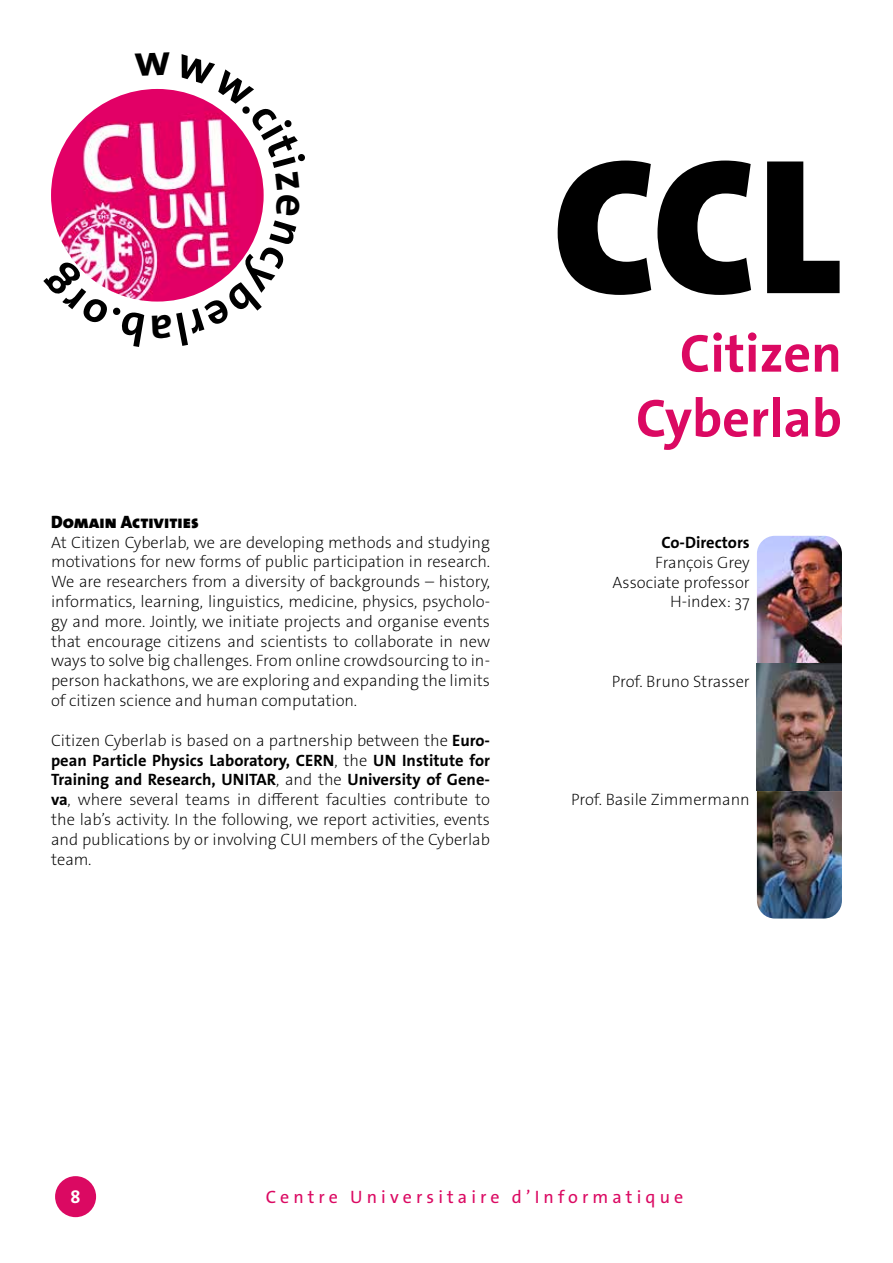
<style>
.page{position:relative;width:893px;height:1263px;background:#fff}
.page>*{position:absolute;margin:0;border:0;box-sizing:border-box;transform-origin:0 0}
.t1{font:900 195px "The Sans Os F";color:#000}
.t2{font:700 54px/64.8px "The Sans Os F";color:#db0962;text-align:right}
.t3{font:18px "The Sans Os F";letter-spacing:.23em;color:#db0962}
.t4{font:900 18px "The Sans Os F";color:#000}
.t5{font:700 18px "The Sans Os F";color:#fff}
.t6{font:200 16.5px/19.8px "The Sans Os F";color:#000;text-align:justify}
.t7{font:700 16.5px "The Sans Os F";color:#000}
.s1{font-weight:700}
</style>
<div class="page">
<div style="left:55px;top:1176px;width:41px;height:41px;background:#db0962;border-radius:50%"></div>
<img style="left:757px;top:536px;width:85px;height:382px">
<svg style="left:51px;top:88px;width:213px;height:214px"></svg>
<h1 class="t1" style="left:552px;top:102px;width:291px">CCL</h1>
<p class="t4" style="left:51px;top:510px;width:149px">Domain Activities</p>
<p class="t6" style="left:51px;top:532px;width:441px">At Citizen Cyberlab, we are developing methods and studying motivations for new forms of public participation in research.<br>We are researchers from a diversity of backgrounds – history, informatics, learning, linguistics, medicine, physics, psycholo&shy;gy and more. Jointly, we initiate projects and organise events that encourage citizens and scientists to collaborate in new ways to solve big challenges. From online crowdsourcing to in&shy;person hackathons, we are exploring and expanding the limits of citizen science and human computation.</p>
<p class="t6" style="left:51px;top:730px;width:441px">Citizen Cyberlab is based on a partnership between the <span class="s1">Euro&shy;pean Particle Physics Laboratory, CERN</span>, the <span class="s1">UN Institute for Training and Research, UNITAR</span>, and the <span class="s1">University of Gene&shy;va</span>, where several teams in different faculties contribute to the lab’s activity. In the following, we report activities, events and publications by or involving CUI members of the Cyberlab team.</p>
<h2 class="t2" style="left:636px;top:321px;width:207px">Citizen<br>Cyberlab</h2>
<p class="t7" style="left:661px;top:532px;width:90px">Co-Directors</p>
<p class="t6" style="left:613px;top:552px;width:139px;text-align:right">François Grey<br>Associate professor<br>H-index: 37</p>
<p class="t6" style="left:612px;top:671px;width:140px">Prof. Bruno Strasser</p>
<p class="t6" style="left:571px;top:790px;width:180px">Prof. Basile Zimmermann</p>
<p class="t5" style="left:71px;top:1185px;width:12px">8</p>
<p class="t3" style="left:266px;top:1185px;width:419px">Centre Universitaire d’Informatique</p>
</div>
